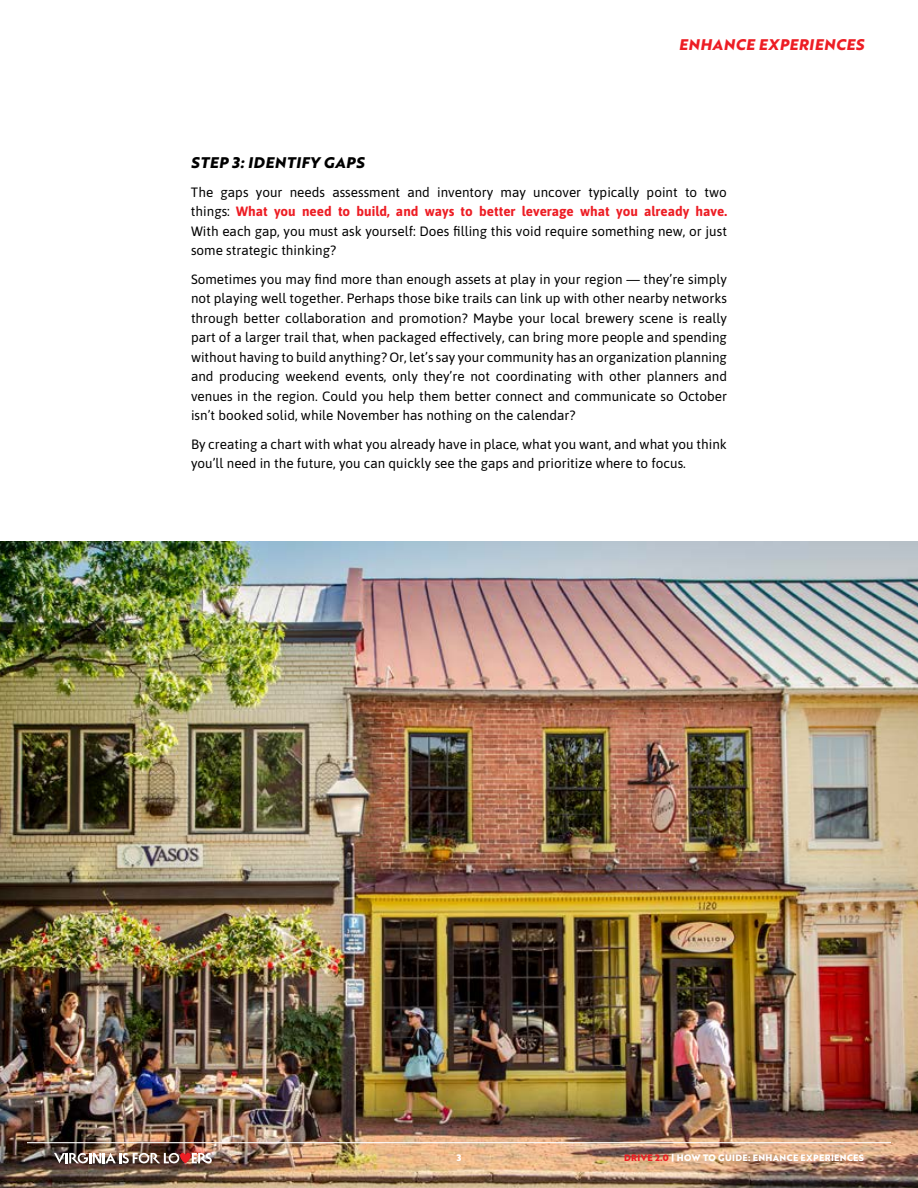
<style>
.page{position:relative;width:918px;height:1188px;background:#fff}
.page>*{position:absolute;margin:0;border:0;box-sizing:border-box;transform-origin:0 0}
.t1{font:15px "Brother 1816 Extra Bold Italic";letter-spacing:.04em;color:#000}
.t2{font:15px "Brother 1816 Extra Bold Italic";letter-spacing:.04em;color:#ed1d24}
.t3{font:13.5px/19.5px "Asap";color:#000;text-align:justify}
.t4{font:700 9px "Brother 1816 Extra";letter-spacing:.04em;color:#fff}
.s1{font-weight:700;color:#ed1d24}
.s2{color:#ed1d24}
</style>
<div class="page">
<img style="left:0;top:542px;width:918px;height:646px">
<hr style="left:27px;top:1142px;width:864px;height:1px;background:#fff">
<svg style="left:54px;top:1153px;width:160px;height:10px"></svg>
<p class="t2" style="left:679px;top:33px;width:187px">ENHANCE EXPERIENCES</p>
<p class="t1" style="left:191px;top:151px;width:175px">STEP 3: IDENTIFY GAPS</p>
<p class="t3" style="left:191px;top:182px;width:538px">The gaps your needs assessment and inventory may uncover typically point to two things: <span class="s1">What you need to build, and ways to better leverage what you already have.<br></span>With each gap, you must ask yourself: Does filling this void require something new, or just some strategic thinking?</p>
<p class="t3" style="left:191px;top:269px;width:538px">Sometimes you may find more than enough assets at play in your region — they’re simply not playing well together. Perhaps those bike trails can link up with other nearby networks through better collaboration and promotion? Maybe your local brewery scene is really part of a larger trail that, when packaged effectively, can bring more people and spending without having to build anything? Or, let’s say your community has an organization planning and producing weekend events, only they’re not coordinating with other planners and venues in the region. Could you help them better connect and communicate so October isn’t booked solid, while November has nothing on the calendar?</p>
<p class="t3" style="left:191px;top:434px;width:538px">By creating a chart with what you already have in place, what you want, and what you think you’ll need in the future, you can quickly see the gaps and prioritize where to focus.</p>
<p class="t4" style="left:457px;top:1151px;width:6px">3</p>
<p class="t4" style="left:624px;top:1151px;width:241px"><span class="s2">DRIVE 2.0</span> | HOW TO GUIDE: ENHANCE EXPERIENCES</p>
</div>
